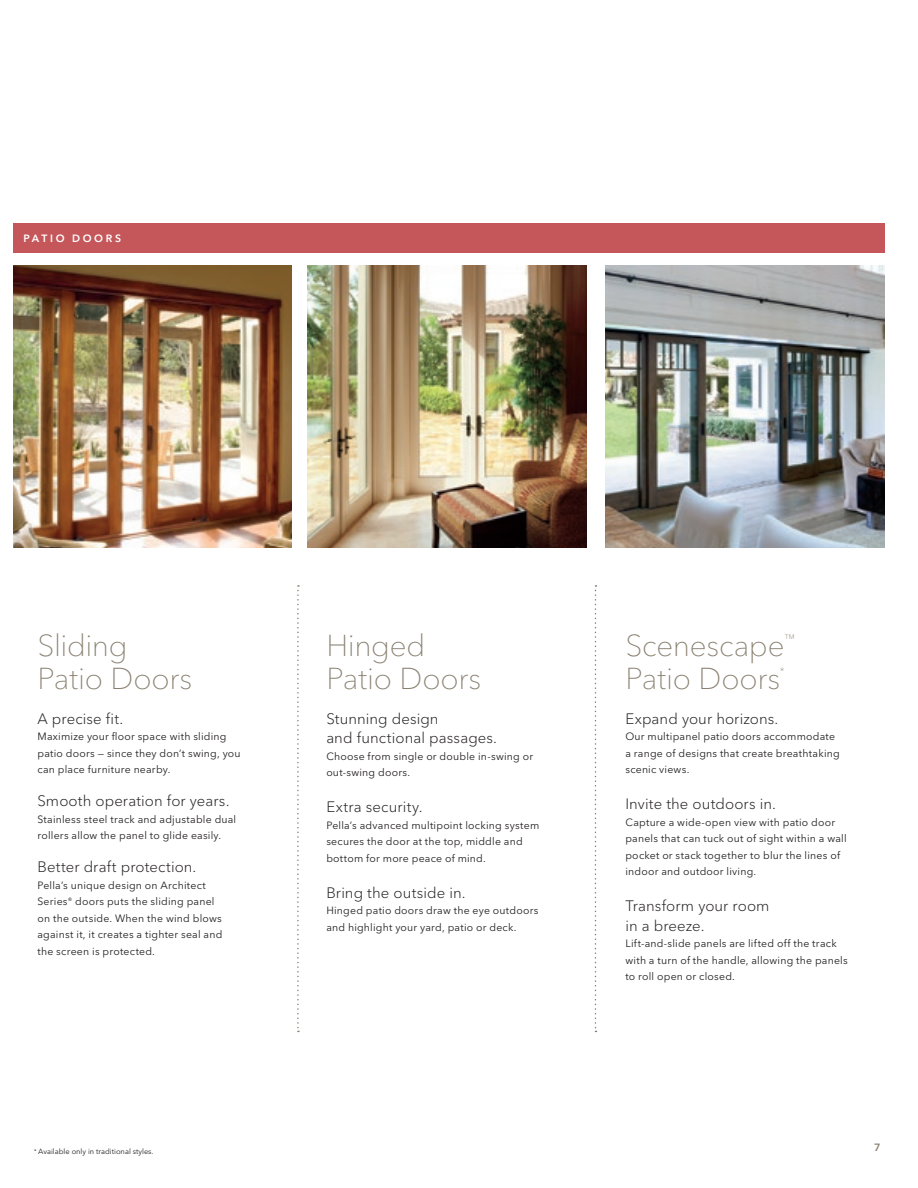
<style>
.page{position:relative;width:918px;height:1188px;background:#fff}
.page>*{position:absolute;margin:0;border:0;box-sizing:border-box;transform-origin:0 0}
.t1{font:100 30px/33px "Avenir Next LT Pro";letter-spacing:-.01em;color:#887f6f}
.t2{font:300 15px/19.5px "Avenir Next LT Pro";letter-spacing:.005em;color:#231f20}
.t3{font:100 10.8px "Avenir Next LT Pro";color:#887f6f}
.t4{font:10.5px/16.5px "Avenir Next LT Pro";letter-spacing:.02em;color:#231f20}
.t5{font:600 10.5px "Avenir Next LT Pro";letter-spacing:.255em;color:#fff}
.t6{font:600 10.5px "Avenir Next LT Pro";color:#887f6f}
.t7{font:7.5px "Avenir Next LT Pro";color:#231f20}
</style>
<div class="page">
<img style="left:606px;top:266px;width:278px;height:281px">
<img style="left:308px;top:266px;width:278px;height:281px">
<img style="left:13px;top:266px;width:279px;height:281px">
<div style="left:13px;top:224px;width:872px;height:29px;background:#c5575a"></div>
<svg style="left:297px;top:585px;width:2px;height:447px"></svg>
<svg style="left:595px;top:585px;width:1px;height:447px"></svg>
<p class="t5" style="left:24px;top:232px;width:99px">PATIO DOORS</p>
<h1 class="t1" style="left:37px;top:629px;width:156px">Sliding<br>Patio Doors</h1>
<h1 class="t1" style="left:625px;top:629px;width:161px">Scenescape</h1>
<p class="t3" style="left:784px;top:632px;width:12px">™</p>
<h1 class="t1" style="left:326px;top:629px;width:156px">Hinged<br>Patio Doors</h1>
<h1 class="t1" style="left:625px;top:662px;width:156px">Patio Doors</h1>
<p class="t3" style="left:780px;top:665px;width:6px">*</p>
<h2 class="t2" style="left:37px;top:709px;width:87px">A precise fit.</h2>
<p class="t4" style="left:37px;top:728px;width:205px">Maximize your floor space with sliding patio doors — since they don’t swing, you can place furniture nearby.</p>
<h2 class="t2" style="left:37px;top:791px;width:194px">Smooth operation for years.</h2>
<p class="t4" style="left:37px;top:811px;width:200px">Stainless steel track and adjustable dual rollers allow the panel to glide easily.</p>
<h2 class="t2" style="left:37px;top:857px;width:161px">Better draft protection.</h2>
<p class="t4" style="left:37px;top:877px;width:186px">Pella’s unique design on Architect Series<sup>®</sup> doors puts the sliding panel on the outside. When the wind blows against it, it creates a tighter seal and the screen is protected.</p>
<h2 class="t2" style="left:326px;top:709px;width:172px">Stunning design<br>and functional passages.</h2>
<p class="t4" style="left:326px;top:748px;width:208px">Choose from single or double in-swing or out-swing doors.</p>
<h2 class="t2" style="left:326px;top:797px;width:98px">Extra security.</h2>
<p class="t4" style="left:326px;top:817px;width:214px">Pella’s advanced multipoint locking system secures the door at the top, middle and bottom for more peace of mind.</p>
<h2 class="t2" style="left:326px;top:883px;width:141px">Bring the outside in.</h2>
<p class="t4" style="left:326px;top:902px;width:214px">Hinged patio doors draw the eye outdoors and highlight your yard, patio or deck.</p>
<h2 class="t2" style="left:625px;top:709px;width:154px">Expand your horizons.</h2>
<p class="t4" style="left:625px;top:728px;width:216px">Our multipanel patio doors accommodate a range of designs that create breathtaking scenic views.</p>
<h2 class="t2" style="left:625px;top:794px;width:152px">Invite the outdoors in.</h2>
<p class="t4" style="left:625px;top:814px;width:223px">Capture a wide-open view with patio door panels that can tuck out of sight within a wall pocket or stack together to blur the lines of indoor and outdoor living.</p>
<h2 class="t2" style="left:625px;top:896px;width:146px">Transform your room in a breeze.</h2>
<p class="t4" style="left:625px;top:935px;width:224px">Lift-and-slide panels are lifted off the track with a turn of the handle, allowing the panels to roll open or closed.</p>
<p class="t7" style="left:34px;top:1147px;width:121px"><sup>*</sup> Available only in traditional styles.</p>
<p class="t6" style="left:874px;top:1141px;width:8px">7</p>
</div>
